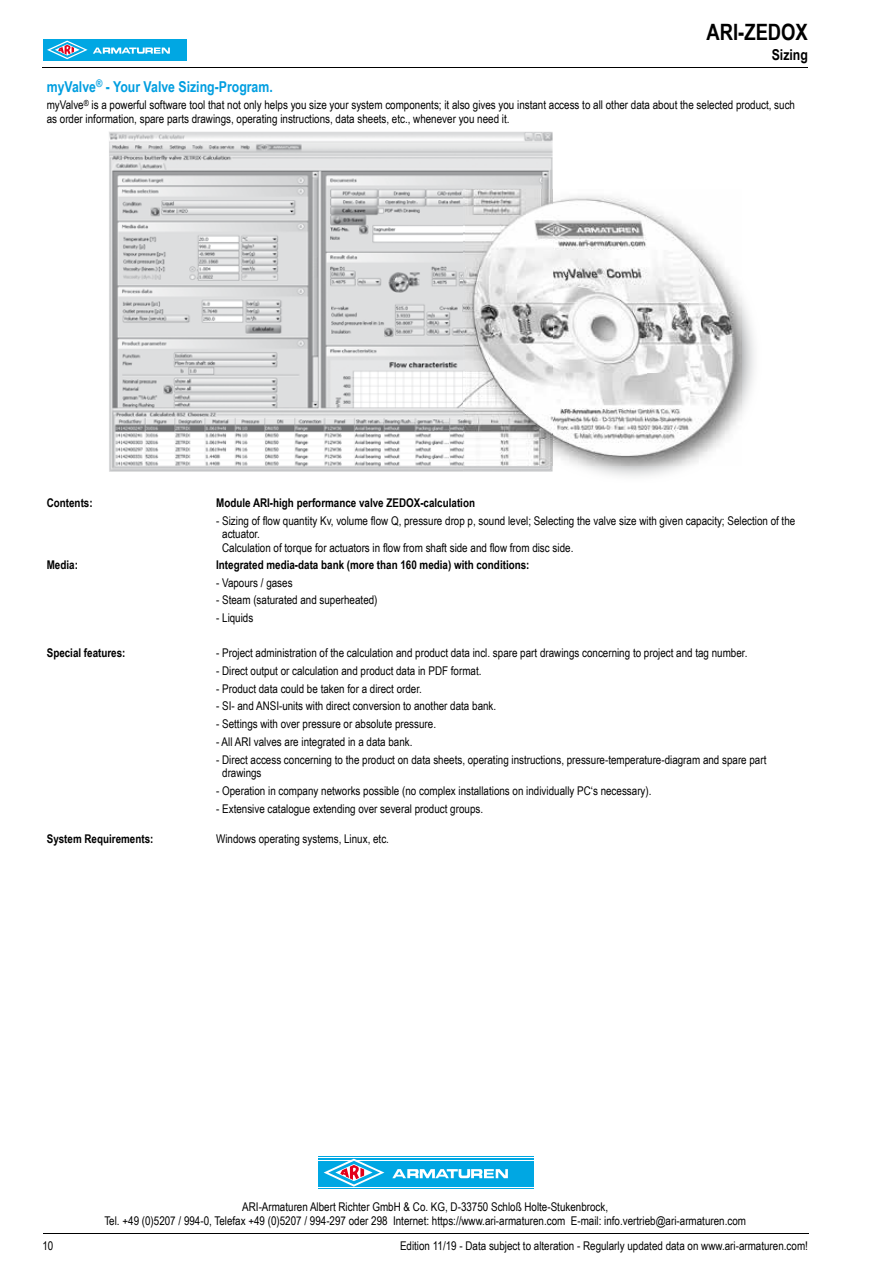
<style>
.page{position:relative;width:893px;height:1263px;background:#fff}
.page>*{position:absolute;margin:0;border:0;box-sizing:border-box;transform-origin:0 0}
.t1{font:700 22.5px "Arial Narrow";color:#000}
.t2{font:700 15px "Arial Narrow";color:#009ee0}
.t3{font:700 15px "Arial Narrow";color:#000}
.t4{font:12px/13.5px "Arial Narrow";color:#000}
.t5{font:700 12px "Arial Narrow";color:#000}
</style>
<div class="page">
<hr style="left:43px;top:67px;width:765px;height:1px;background:#000">
<hr style="left:43px;top:1233px;width:765px;height:1px;background:#000">
<img style="left:109px;top:131px;width:444px;height:341px">
<img style="left:463px;top:189px;width:90px;height:283px">
<img style="left:466px;top:190px;width:276px;height:276px">
<hr style="left:43px;top:39px;width:144px;height:1px;background:#00a7e3">
<hr style="left:43px;top:40px;width:144px;height:1px;background:#00a7e3">
<hr style="left:43px;top:41px;width:144px;height:1px;background:#00a7e3">
<hr style="left:43px;top:58px;width:144px;height:1px;background:#00a7e3">
<hr style="left:43px;top:59px;width:144px;height:1px;background:#00a7e3">
<hr style="left:43px;top:60px;width:144px;height:1px;background:#00a7e3">
<div style="left:43px;top:42px;width:144px;height:16px;background:#00a7e3"></div>
<svg style="left:47px;top:41px;width:123px;height:18px"></svg>
<div style="left:317px;top:1155px;width:217px;height:35px;background:linear-gradient(to right,#fff,#fff)"></div>
<hr style="left:318px;top:1156px;width:215px;height:1px;background:#00a7e3">
<hr style="left:318px;top:1158px;width:215px;height:1px;background:#00a7e3">
<hr style="left:318px;top:1159px;width:215px;height:1px;background:#00a7e3">
<hr style="left:318px;top:1185px;width:215px;height:1px;background:#00a7e3">
<hr style="left:318px;top:1186px;width:215px;height:1px;background:#00a7e3">
<hr style="left:318px;top:1188px;width:215px;height:1px;background:#00a7e3">
<div style="left:318px;top:1161px;width:215px;height:23px;background:#00a7e3"></div>
<svg style="left:392px;top:1169px;width:116px;height:9px"></svg>
<svg style="left:324px;top:1159px;width:60px;height:27px"></svg>
<h1 class="t1" style="left:706px;top:19px;width:103px">ARI-ZEDOX</h1>
<p class="t3" style="left:772px;top:45px;width:38px">Sizing</p>
<p class="t2" style="left:47px;top:78px;width:228px">myValve<sup>®</sup> - Your Valve Sizing-Program.</p>
<p class="t4" style="left:47px;top:98px;width:750px">myValve<sup>®</sup> is a powerful software tool that not only helps you size your system components; it also gives you instant access to all other data about the selected product, such as order information, spare parts drawings, operating instructions, data sheets, etc., whenever you need it.</p>
<p class="t5" style="left:47px;top:495px;width:47px">Contents:</p>
<p class="t5" style="left:216px;top:495px;width:260px">Module ARI-high performance valve ZEDOX-calculation</p>
<p class="t4" style="left:222px;top:513px;width:575px;text-indent:-6px">- Sizing of flow quantity Kv, volume flow Q, pressure drop p, sound level; Selecting the valve size with given capacity; Selection of the actuator.<br>Calculation of torque for actuators in flow from shaft side and flow from disc side.</p>
<p class="t5" style="left:47px;top:557px;width:33px">Media:</p>
<p class="t5" style="left:216px;top:557px;width:315px">Integrated media-data bank (more than 160 media) with conditions:</p>
<p class="t4" style="left:216px;top:575px;width:78px">- Vapours / gases</p>
<p class="t4" style="left:216px;top:593px;width:163px">- Steam (saturated and superheated)</p>
<p class="t4" style="left:216px;top:611px;width:39px">- Liquids</p>
<p class="t5" style="left:47px;top:646px;width:80px">Special features:</p>
<p class="t4" style="left:216px;top:646px;width:533px">- Project administration of the calculation and product data incl. spare part drawings concerning to project and tag number.</p>
<p class="t4" style="left:216px;top:664px;width:267px">- Direct output or calculation and product data in PDF format.</p>
<p class="t4" style="left:216px;top:681px;width:207px">- Product data could be taken for a direct order.</p>
<p class="t4" style="left:216px;top:699px;width:282px">- SI- and ANSI-units with direct conversion to another data bank.</p>
<p class="t4" style="left:216px;top:717px;width:221px">- Settings with over pressure or absolute pressure.</p>
<p class="t4" style="left:216px;top:735px;width:198px">- All ARI valves are integrated in a data bank.</p>
<p class="t4" style="left:222px;top:752px;width:546px;text-indent:-6px">- Direct access concerning to the product on data sheets, operating instructions, pressure-temperature-diagram and spare part drawings</p>
<p class="t4" style="left:216px;top:784px;width:437px">- Operation in company networks possible (no complex installations on individually PC‘s necessary).</p>
<p class="t4" style="left:216px;top:801px;width:268px">- Extensive catalogue extending over several product groups.</p>
<p class="t5" style="left:47px;top:832px;width:108px">System Requirements:</p>
<p class="t4" style="left:216px;top:832px;width:174px">Windows operating systems, Linux, etc.</p>
<p class="t4" style="left:104px;top:1200px;width:643px;text-align:center">ARI-Armaturen Albert Richter GmbH &amp; Co. KG, D-33750 Schloß Holte-Stukenbrock,<br>Tel. +49 (0)5207 / 994-0, Telefax +49 (0)5207 / 994-297 oder 298 Internet: https://www.ari-armaturen.com E-mail: info.vertrieb@ari-armaturen.com</p>
<p class="t4" style="left:43px;top:1239px;width:12px">10</p>
<p class="t4" style="left:400px;top:1239px;width:409px">Edition 11/19 - Data subject to alteration - Regularly updated data on www.ari-armaturen.com!</p>
</div>
